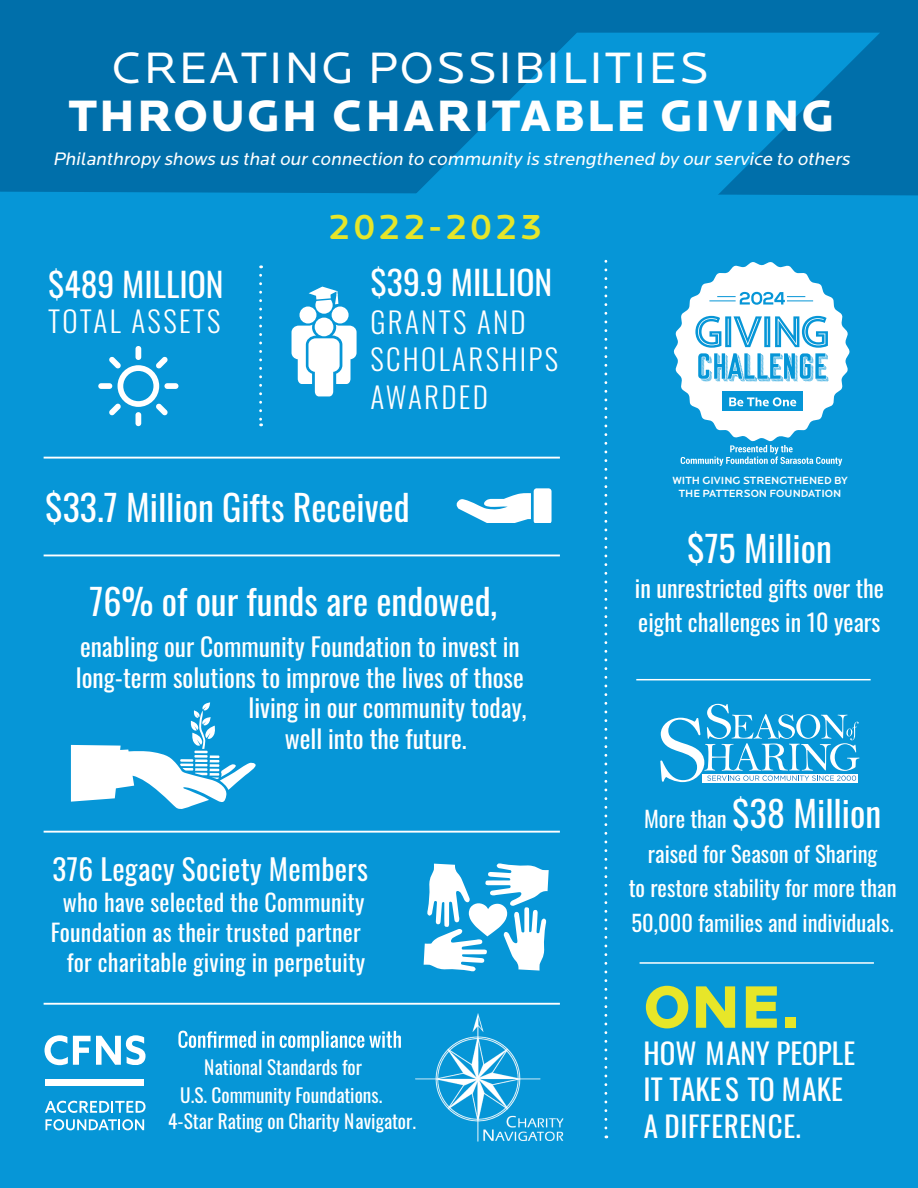
<style>
.page{position:relative;width:918px;height:1188px;background:#0696d7}
.page>*{position:absolute;margin:0;border:0;box-sizing:border-box;transform-origin:0 0}
.t1{font:900 62.1px "Locator";color:#e7e629}
.t2{font:900 45.6px "Locator";letter-spacing:.05em;color:#fff}
.t3{font:45.6px "Locator";letter-spacing:.05em;color:#fff}
.t4{font:36px "Oswald";color:#fff}
.t5{font:500 36px "Locator Display";letter-spacing:.07em;color:#e7e629}
.t6{font:33.6px "Oswald";color:#fff}
.t7{font:29.25px "Oswald";letter-spacing:.01em;color:#fff}
.t8{font:300 29.1px/37.5px "Oswald";letter-spacing:.08em;color:#fff}
.t9{font:28.95px/36.8px "Oswald";color:#fff}
.t10{font:25.5px "Oswald";color:#fff}
.t11{font:24px/34.5px "Oswald";color:#fff}
.t12{font:23.85px/30px "Oswald";letter-spacing:.01em;color:#fff;text-align:right}
.t13{font:22.5px/34.5px "Oswald";color:#fff;text-align:center}
.t14{font:19.35px "Oswald";color:#fff}
.t15{font:italic 18.75px "Locator";color:#fff}
.t16{font:500 10.8px/13px "Locator Display";color:#fff;text-align:center}
.s1{font-size:22.5px}
</style>
<div class="page">
<div style="left:0;top:0;width:918px;height:195px;background:#006faa"></div>
<svg style="left:414px;top:33px;width:466px;height:162px"></svg>
<svg style="left:259px;top:275px;width:3px;height:151px"></svg>
<div style="left:332px;top:307px;width:17px;height:16px;background:#fff;border-radius:50%"></div>
<div style="left:300px;top:307px;width:16px;height:16px;background:#fff;border-radius:50%"></div>
<div style="left:315px;top:318px;width:18px;height:18px;background:#fff;border-radius:50%"></div>
<svg style="left:292px;top:325px;width:65px;height:71px"></svg>
<svg style="left:309px;top:287px;width:29px;height:27px"></svg>
<svg style="left:456px;top:488px;width:96px;height:35px"></svg>
<hr style="left:44px;top:457px;width:516px;height:2px;background:#fff">
<hr style="left:44px;top:555px;width:516px;height:1px;background:#fff">
<hr style="left:44px;top:831px;width:516px;height:2px;background:#fff">
<hr style="left:44px;top:1003px;width:516px;height:2px;background:#fff">
<svg style="left:424px;top:863px;width:125px;height:109px"></svg>
<svg style="left:604px;top:261px;width:3px;height:877px"></svg>
<div style="left:136px;top:346px;width:5px;height:14px;background:#fff;border-radius:3px"></div>
<div style="left:98px;top:383px;width:14px;height:6px;background:#fff;border-radius:3px"></div>
<div style="left:136px;top:412px;width:5px;height:14px;background:#fff;border-radius:3px"></div>
<div style="left:164px;top:383px;width:14px;height:6px;background:#fff;border-radius:3px"></div>
<svg style="left:109px;top:357px;width:59px;height:58px"></svg>
<div style="left:125px;top:373px;width:26px;height:25px;background:#0696d7;border-radius:50%"></div>
<img style="left:415px;top:1013px;width:149px;height:129px">
<svg style="left:178px;top:1031px;width:223px;height:20px"></svg>
<svg style="left:71px;top:702px;width:185px;height:107px"></svg>
<div style="left:46px;top:1080px;width:98px;height:6px;background:#fff"></div>
<svg style="left:45px;top:1101px;width:101px;height:12px"></svg>
<svg style="left:45px;top:1119px;width:99px;height:11px"></svg>
<svg style="left:45px;top:1035px;width:101px;height:30px"></svg>
<svg style="left:673px;top:262px;width:177px;height:204px"></svg>
<svg style="left:660px;top:704px;width:199px;height:78px"></svg>
<hr style="left:636px;top:679px;width:235px;height:1px;background:#fff">
<hr style="left:640px;top:962px;width:234px;height:2px;background:#fff">
<h2 class="t3" style="left:112px;top:43px;width:598px">CREATING POSSIBILITIES</h2>
<h2 class="t2" style="left:69px;top:88px;width:767px">THROUGH CHARITABLE GIVING</h2>
<p class="t15" style="left:53px;top:148px;width:802px">Philanthropy shows us thatourconnection to community is strengthened by ourservice to others</p>
<h3 class="t6" style="left:48px;top:254px;width:177px">$489 MILLION</h3>
<p class="t8" style="left:48px;top:299px;width:174px">TOTAL ASSETS</p>
<h3 class="t5" style="left:328px;top:206px;width:216px">2022-2023</h3>
<h3 class="t6" style="left:370px;top:253px;width:183px">$39.9 MILLION</h3>
<p class="t8" style="left:370px;top:300px;width:189px">GRANTS AND<br>SCHOLARSHIPS<br>AWARDED</p>
<h3 class="t4" style="left:45px;top:475px;width:366px">$33.7 Million Gifts Received</h3>
<h3 class="t4" style="left:89px;top:570px;width:409px">76% of our funds are endowed,</h3>
<p class="t10" style="left:80px;top:624px;width:441px">enabling our Community Foundation to invest in</p>
<p class="t10" style="left:76px;top:655px;width:449px">long-term solutions to improve the lives of those</p>
<p class="t10" style="left:249px;top:685px;width:279px">living in our community today,</p>
<p class="t10" style="left:285px;top:716px;width:183px">well into the future.</p>
<p class="t7" style="left:52px;top:843px;width:317px">376 Legacy Society Members</p>
<p class="t12" style="left:51px;top:885px;width:316px">who have selected the Community<br>Foundation as their trusted partner for charitable giving in perpetuity</p>
<p class="t14" style="left:204px;top:1050px;width:159px">National Standards for</p>
<p class="t14" style="left:180px;top:1078px;width:204px">U.S. Community Foundations.</p>
<p class="t14" style="left:168px;top:1104px;width:249px">4-Star Rating on Charity Navigator.</p>
<p class="t16" style="left:672px;top:474px;width:177px">WITH GIVING STRENGTHENED BY<br>THE PATTERSON FOUNDATION</p>
<h3 class="t4" style="left:687px;top:516px;width:146px">$75 Million</h3>
<p class="t11" style="left:635px;top:568px;width:251px">in unrestricted gifts over the eight challenges in 10 years</p>
<h3 class="t4" style="left:644px;top:782px;width:239px"><span class="s1">More than</span> $38 Million</h3>
<p class="t13" style="left:629px;top:834px;width:269px">raised for Season of Sharing<br>to restore stability for more than<br>50,000 families and individuals.</p>
<h1 class="t1" style="left:644px;top:970px;width:158px">ONE.</h1>
<p class="t9" style="left:644px;top:1032px;width:213px">HOW MANY PEOPLE<br>IT TAKE S TO MAKE<br>A DIFFERENCE.</p>
</div>
